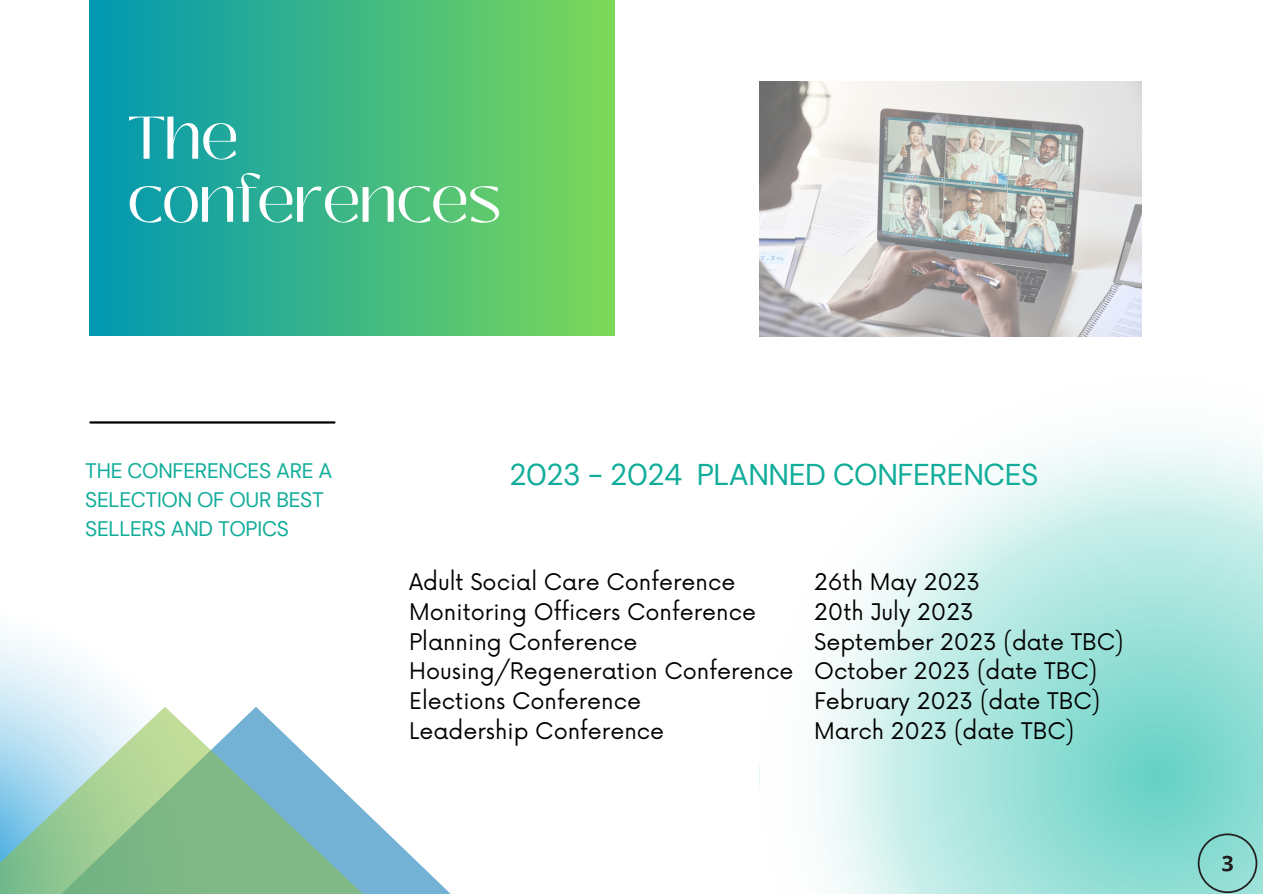
<style>
.page{position:relative;width:1263px;height:894px;background:#fff}
.page>*{position:absolute;margin:0;border:0;box-sizing:border-box;transform-origin:0 0}
.t1{font:60px/63px "Black Mango";letter-spacing:-.015em;color:#fff}
.t2{font:30px "DM Sans";letter-spacing:-.015em;color:#11ad9a}
.t3{font:22.35px "Now";color:#000}
.t4{font:21px/29.2px "DM Sans";letter-spacing:-.015em;color:#11ad9a}
</style>
<div class="page">
<svg style="left:0;top:636px;width:126px;height:70px;fill:#f1f9fc"></svg>
<svg style="left:818px;top:436px;width:445px;height:457px"></svg>
<div style="left:89px;top:0;width:526px;height:335px;background:linear-gradient(to right,#0097b2,#7dd858)"></div>
<hr style="left:90px;top:421px;width:244px;height:2px;background:#000">
<img style="left:760px;top:82px;width:381px;height:254px">
<svg style="left:1198px;top:833px;width:59px;height:59px;background:#82c7bf"></svg>
<svg style="left:413px;top:858px;width:37px;height:35px"></svg>
<svg style="left:0;top:706px;width:413px;height:187px"></svg>
<p class="t1" style="left:128px;top:107px;width:375px">The conferences</p>
<p class="t4" style="left:85px;top:456px;width:249px">THE CONFERENCES ARE A<br>SELECTION OF OUR BEST<br>SELLERS AND TOPICS</p>
<p class="t2" style="left:509px;top:455px;width:530px">2023 - 2024 PLANNED CONFERENCES</p>
<p class="t3" style="left:814px;top:569px;width:168px">26th May 2023</p>
<p class="t3" style="left:814px;top:599px;width:161px">20th July 2023</p>
<p class="t3" style="left:814px;top:628px;width:311px">September 2023 (date TBC)</p>
<p class="t3" style="left:814px;top:658px;width:284px">October 2023 (date TBC)</p>
<p class="t3" style="left:814px;top:688px;width:287px">February 2023 (date TBC)</p>
<p class="t3" style="left:814px;top:718px;width:262px">March 2023 (date TBC)</p>
<p class="t3" style="left:409px;top:569px;width:328px">Adult Social Care Conference</p>
<p class="t3" style="left:409px;top:599px;width:348px">Monitoring Officers Conference</p>
<p class="t3" style="left:409px;top:628px;width:230px">Planning Conference</p>
<p class="t3" style="left:409px;top:658px;width:386px">Housing/Regeneration Conference</p>
<p class="t3" style="left:409px;top:688px;width:233px">Elections Conference</p>
<p class="t3" style="left:409px;top:718px;width:257px">Leadership Conference</p>
</div>
